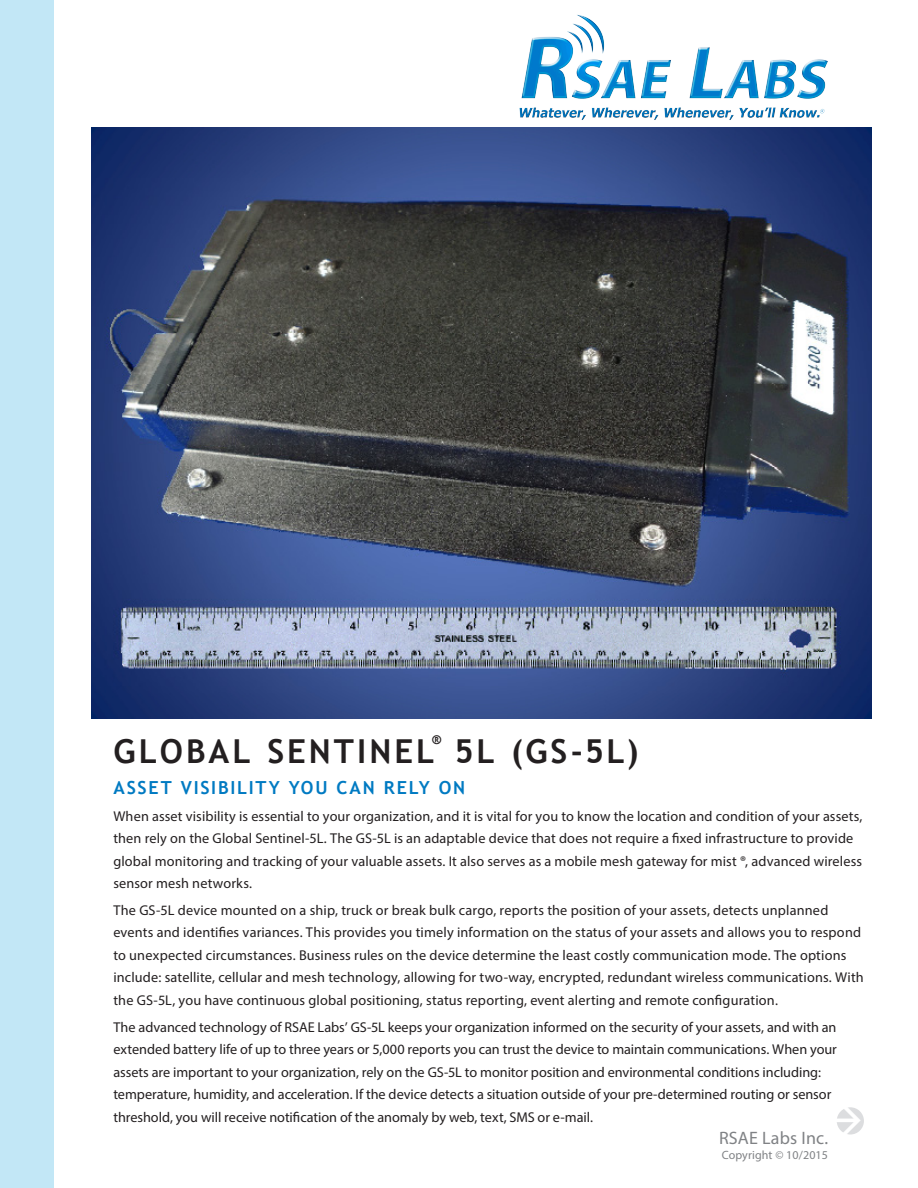
<style>
.page{position:relative;width:918px;height:1188px;background:#fff}
.page>*{position:absolute;margin:0;border:0;box-sizing:border-box;transform-origin:0 0}
._1_Headline_Trebuche{font:700 33px "Trebuchet MS";letter-spacing:.095em;color:#231f20}
._2_Trebuchet_blue_ca{font:700 18px "Trebuchet MS";letter-spacing:.095em;color:#007ac2}
.t1{font:18px "Myriad Pro";letter-spacing:.01em;color:#808285}
._4_body_9_5_15_5_Hel{font:14.25px/22.5px "Myriad Pro";letter-spacing:.005em;color:#231f20}
._1_Headline_Trebuche-2{font:700 13.05px "Trebuchet MS";color:#231f20}
.t2{font:12px "Myriad Pro";letter-spacing:.01em;color:#808285}
</style>
<div class="page">
<div style="left:0;top:0;width:54px;height:1188px;background:#c2e7f6"></div>
<div style="left:837px;top:1107px;width:27px;height:28px;background:#dcdddf;border-radius:50%"></div>
<img style="left:92px;top:127px;width:780px;height:592px">
<img style="left:519px;top:14px;width:309px;height:106px">
<svg style="left:837px;top:1107px;width:21px;height:27px"></svg>
<p class="_1_Headline_Trebuche" style="left:113px;top:731px;width:323px">GLOBAL SENTINEL</p>
<p class="_1_Headline_Trebuche-2" style="left:432px;top:731px;width:11px">®</p>
<p class="_1_Headline_Trebuche" style="left:454px;top:731px;width:186px">5L (GS-5L)</p>
<p class="_2_Trebuchet_blue_ca" style="left:113px;top:776px;width:353px">ASSET VISIBILITY YOU CAN RELY ON</p>
<p class="_4_body_9_5_15_5_Hel" style="left:113px;top:804px;width:751px">When asset visibility is essential to your organization, and it is vital for you to know the location and condition of your assets, then rely on the Global Sentinel-5L. The GS-5L is an adaptable device that does not require a fixed infrastructure to provide global monitoring and tracking of your valuable assets. It also serves as a mobile mesh gateway for mist ®, advanced wireless sensor mesh networks.</p>
<p class="_4_body_9_5_15_5_Hel" style="left:113px;top:899px;width:752px">The GS-5L device mounted on a ship, truck or break bulk cargo, reports the position of your assets, detects unplanned events and identifies variances. This provides you timely information on the status of your assets and allows you to respond to unexpected circumstances. Business rules on the device determine the least costly communication mode. The options include: satellite, cellular and mesh technology, allowing for two-way, encrypted, redundant wireless communications. With the GS-5L, you have continuous global positioning, status reporting, event alerting and remote configuration.</p>
<p class="_4_body_9_5_15_5_Hel" style="left:113px;top:1016px;width:725px">The advanced technology of RSAE Labs’ GS-5L keeps your organization informed on the security of your assets, and with an extended battery life of up to three years or 5,000 reports you can trust the device to maintain communications. When your assets are important to your organization, rely on the GS-5L to monitor position and environmental conditions including: temperature, humidity, and acceleration. If the device detects a situation outside of your pre-determined routing or sensor threshold, you will receive notification of the anomaly by web, text, SMS or e-mail.</p>
<p class="t1" style="left:719px;top:1127px;width:111px">RSAE Labs Inc.</p>
<p class="t2" style="left:722px;top:1147px;width:108px">Copyright © 10/2015</p>
</div>
